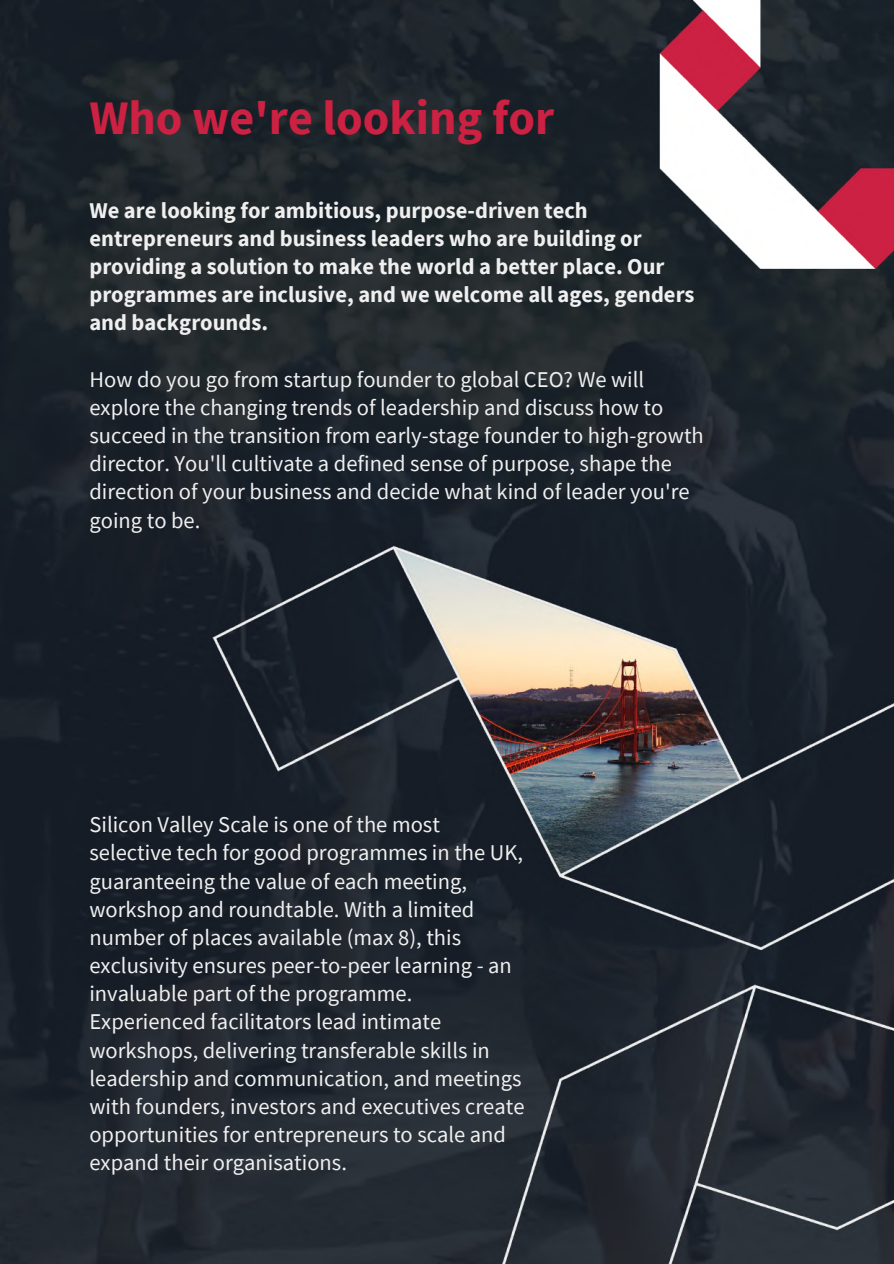
<style>
.page{position:relative;width:894px;height:1264px;background:#fff}
.page>*{position:absolute;margin:0;border:0;box-sizing:border-box;transform-origin:0 0}
.t1{font:700 48px "Source Sans Pro";color:#cc2142}
.t2{font:22.5px/28.2px "Source Sans Pro";color:#efefef}
.t3{font:700 22.5px/28.2px "Source Sans Pro";color:#efefef}
</style>
<div class="page">
<img style="left:0;top:0;width:893px;height:1263px">
<h1 class="t1" style="left:89px;top:87px;width:466px">Who we're looking for</h1>
<p class="t3" style="left:89px;top:196px;width:606px">We are looking for ambitious, purpose-driven tech entrepreneurs and business leaders who are building or providing a solution to make the world a better place. Our programmes are inclusive, and we welcome all ages, genders and backgrounds.</p>
<p class="t2" style="left:89px;top:364px;width:615px">How do you go from startup founder to global CEO? We will explore the changing trends of leadership and discuss how to succeed in the transition from early-stage founder to high-growth director. You'll cultivate a defined sense of purpose, shape the direction of your business and decide what kind of leader you're going to be.</p>
<p class="t2" style="left:89px;top:810px;width:436px">Silicon Valley Scale is one of the most selective tech for good programmes in the UK, guaranteeing the value of each meeting, workshop and roundtable. With a limited number of places available (max 8), this exclusivity ensures peer-to-peer learning - an invaluable part of the programme.<br>Experienced facilitators lead intimate workshops, delivering transferable skills in leadership and communication, and meetings with founders, investors and executives create opportunities for entrepreneurs to scale and expand their organisations.</p>
</div>
